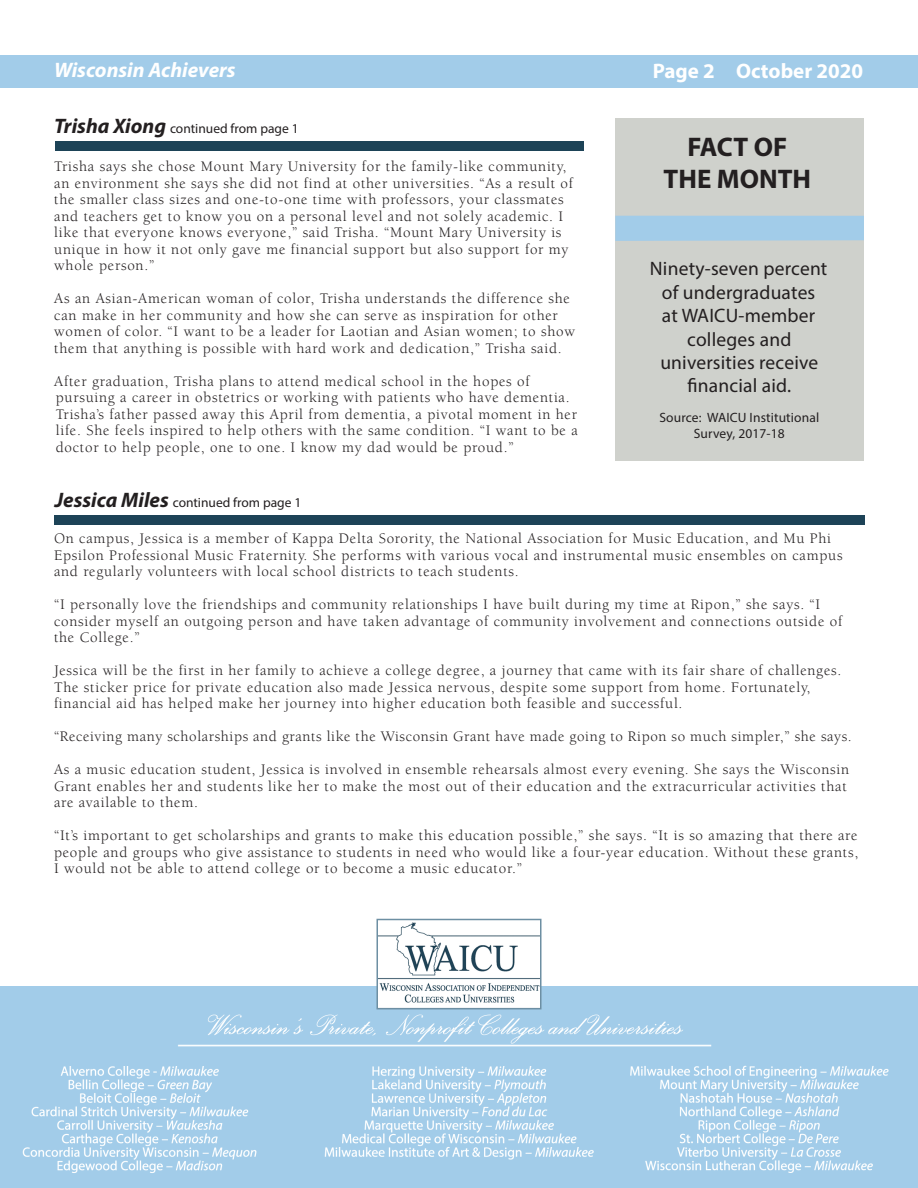
<style>
.page{position:relative;width:918px;height:1188px;background:#fff}
.page>*{position:absolute;margin:0;border:0;box-sizing:border-box;transform-origin:0 0}
.t1{font:700 27px "Myriad Pro";color:#231f20}
.t2{font:italic 700 21px "Myriad Pro";color:#fff}
.t3{font:700 21px "Myriad Pro";color:#fff}
.No_Spacing{font:19.5px/23.4px "Myriad Pro";letter-spacing:.01em;color:#231f20;text-align:center}
.t4{font:15px/16.5px "Berkeley Std";letter-spacing:.05em;color:#231f20}
.No_Spacing-2{font:13.5px/16.2px "Myriad Pro";color:#231f20;text-align:center}
.s1{font-weight:700;font-style:italic;font-size:21px}
</style>
<div class="page">
<div style="left:55px;top:141px;width:528px;height:10px;background:#1d4357"></div>
<div style="left:0;top:55px;width:918px;height:32px;background:#a2cce9"></div>
<div style="left:54px;top:515px;width:810px;height:10px;background:#1d4357"></div>
<div style="left:615px;top:118px;width:249px;height:342px;background:#cfd1cc"></div>
<div style="left:615px;top:216px;width:249px;height:25px;background:#a2cce9"></div>
<img style="left:0;top:986px;width:918px;height:202px">
<img style="left:379px;top:922px;width:160px;height:84px">
<div style="left:376px;top:919px;width:166px;height:90px;border:2px solid #6d8fa3"></div>
<p class="t2" style="left:54px;top:56px;width:183px">Wisconsin Achievers</p>
<p class="t3" style="left:653px;top:57px;width:212px">Page 2 October 2020</p>
<p class="No_Spacing-2" style="left:54px;top:121px;width:246px"><span class="s1">Trisha Xiong</span> continued from page 1</p>
<p class="t4" style="left:54px;top:158px;width:520px">Trisha says she chose Mount Mary University for the family-like community, an environment she says she did not find at other universities. “As a result of the smaller class sizes and one-to-one time with professors, your classmates and teachers get to know you on a personal level and not solely academic. I like that everyone knows everyone,” said Trisha. “Mount Mary University is unique in how it not only gave me financial support but also support for my whole person.”</p>
<p class="t4" style="left:54px;top:290px;width:522px">As an Asian-American woman of color, Trisha understands the difference she can make in her community and how she can serve as inspiration for other women of color. “I want to be a leader for Laotian and Asian women; to show them that anything is possible with hard work and dedication,” Trisha said.</p>
<p class="t4" style="left:54px;top:373px;width:525px">After graduation, Trisha plans to attend medical school in the hopes of pursuing a career in obstetrics or working with patients who have dementia.<br>Trisha’s father passed away this April from dementia, a pivotal moment in her life. She feels inspired to help others with the same condition. “I want to be a doctor to help people, one to one. I know my dad would be proud.”</p>
<p class="No_Spacing-2" style="left:55px;top:494px;width:248px"><span class="s1">Jessica Miles</span> continued from page 1</p>
<p class="t1" style="left:688px;top:129px;width:101px">FACT OF</p>
<p class="t1" style="left:664px;top:162px;width:149px">THE MONTH</p>
<p class="No_Spacing" style="left:650px;top:257px;width:179px">Ninety-seven percent of undergraduates<br>at WAICU-member colleges and universities receive financial aid.</p>
<p class="No_Spacing-2" style="left:659px;top:409px;width:161px">Source: WAICU Institutional<br>Survey, 2017-18</p>
<p class="t4" style="left:54px;top:531px;width:790px">On campus, Jessica is a member of Kappa Delta Sorority, the National Association for Music Education, and Mu Phi<br>Epsilon Professional Music Fraternity. She performs with various vocal and instrumental music ensembles on campus and regularly volunteers with local school districts to teach students.</p>
<p class="t4" style="left:54px;top:597px;width:790px">“I personally love the friendships and community relationships I have built during my time at Ripon,” she says. “I consider myself an outgoing person and have taken advantage of community involvement and connections outside of the College.”</p>
<p class="t4" style="left:54px;top:663px;width:789px">Jessica will be the first in her family to achieve a college degree, a journey that came with its fair share of challenges.<br>The sticker price for private education also made Jessica nervous, despite some support from home. Fortunately, financial aid has helped make her journey into higher education both feasible and successful.</p>
<p class="t4" style="left:54px;top:729px;width:799px">“Receiving many scholarships and grants like the Wisconsin Grant have made going to Ripon so much simpler,” she says.</p>
<p class="t4" style="left:54px;top:762px;width:797px">As a music education student, Jessica is involved in ensemble rehearsals almost every evening. She says the Wisconsin<br>Grant enables her and students like her to make the most out of their education and the extracurricular activities that are available to them.</p>
<p class="t4" style="left:54px;top:828px;width:806px;text-align:justify">“It’s important to get scholarships and grants to make this education possible,” she says. “It is so amazing that there are people and groups who give assistance to students in need who would like a four-year education. Without these grants, I would not be able to attend college or to become a music educator.”</p>
</div>
